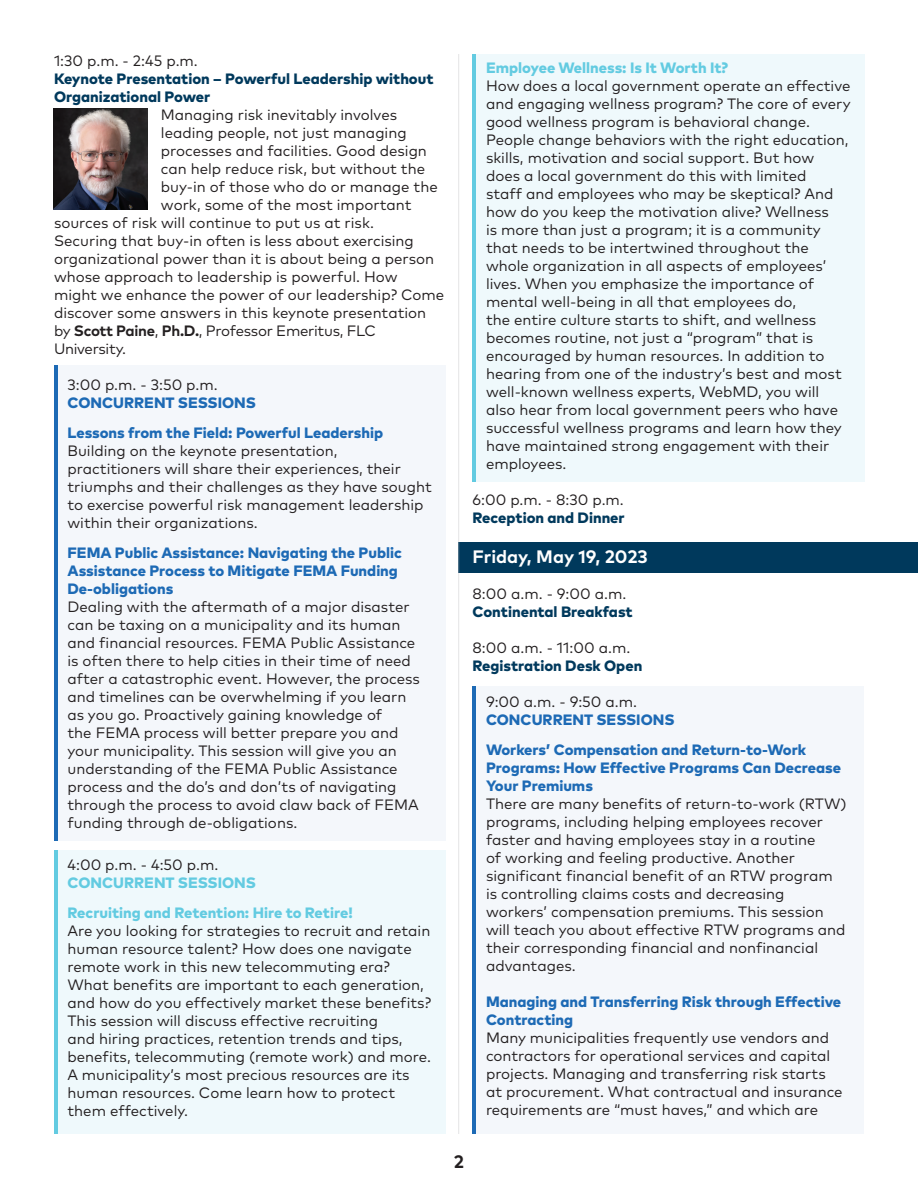
<style>
.page{position:relative;width:918px;height:1188px;background:#fff}
.page>*{position:absolute;margin:0;border:0;box-sizing:border-box;transform-origin:0 0}
.t1{font:700 18px "Mark Pro";color:#fff}
.t2{font:700 18px "Mark Pro";color:#231f20}
.t3{font:15px/18px "Mark Pro";color:#231f20}
.t4{font:800 15px/18px "Mark Pro";color:#1d6ab5}
.t5{font:800 15px/18px "Mark Pro";color:#00395c}
.t6{font:800 15px/30px "Mark Pro";color:#63cbe1}
.t7{font:15px "Mark Pro";letter-spacing:-.02em;color:#231f20}
.s1{font-weight:700}
</style>
<div class="page">
<div style="left:54px;top:365px;width:392px;height:475px;background:#f4f7fb"></div>
<div style="left:474px;top:54px;width:390px;height:428px;background:#eff9fc"></div>
<div style="left:472px;top:687px;width:392px;height:447px;background:#f4f7fb"></div>
<div style="left:55px;top:851px;width:391px;height:283px;background:#eff9fc"></div>
<div style="left:458px;top:543px;width:460px;height:30px;background:#00395c"></div>
<img style="left:53px;top:108px;width:94px;height:102px">
<hr style="left:54px;top:365px;width:3px;height:475px;background:#1d6ab5">
<hr style="left:54px;top:850px;width:3px;height:284px;background:#63cbe1">
<hr style="left:472px;top:687px;width:4px;height:447px;background:#1d6ab5">
<hr style="left:472px;top:54px;width:4px;height:428px;background:#63cbe1">
<hr style="left:458px;top:54px;width:1px;height:1080px;background:#c7c8ca">
<p class="t3" style="left:54px;top:50px;width:145px">1:30 p.m. - 2:45 p.m.</p>
<p class="t5" style="left:54px;top:68px;width:381px">Keynote Presentation – Powerful Leadership without<br>Organizational Power</p>
<p class="t3" style="left:161px;top:104px;width:238px">Managing risk inevitably involves</p>
<p class="t3" style="left:161px;top:122px;width:247px">leading people, not just managing</p>
<p class="t3" style="left:161px;top:140px;width:268px">processes and facilities. Good design</p>
<p class="t3" style="left:161px;top:158px;width:266px">can help reduce risk, but without the</p>
<p class="t3" style="left:161px;top:176px;width:278px">buy-in of those who do or manage the</p>
<p class="t3" style="left:161px;top:194px;width:252px">work, some of the most important</p>
<p class="t3" style="left:54px;top:212px;width:322px">sources of risk will continue to put us at risk.</p>
<p class="t3" style="left:54px;top:230px;width:361px">Securing that buy-in often is less about exercising</p>
<p class="t3" style="left:54px;top:248px;width:382px">organizational power than it is about being a person</p>
<p class="t3" style="left:54px;top:266px;width:345px">whose approach to leadership is powerful. How</p>
<p class="t3" style="left:54px;top:284px;width:392px">might we enhance the power of our leadership? Come</p>
<p class="t3" style="left:54px;top:302px;width:374px">discover some answers in this keynote presentation</p>
<p class="t7" style="left:54px;top:319px;width:323px">by <span class="s1">Scott Paine</span>, <span class="s1">Ph.D.</span>, Professor Emeritus, FLC</p>
<p class="t7" style="left:54px;top:337px;width:74px">University.</p>
<p class="t3" style="left:68px;top:374px;width:152px">3:00 p.m. - 3:50 p.m.</p>
<p class="t4" style="left:68px;top:386px;width:317px;line-height:30px">CONCURRENT SESSIONS<br>Lessons from the Field: Powerful Leadership</p>
<p class="t3" style="left:68px;top:440px;width:366px">Building on the keynote presentation, practitioners will share their experiences, their triumphs and their challenges as they have sought to exercise powerful risk management leadership within their organizations.</p>
<p class="t4" style="left:68px;top:542px;width:336px">FEMA Public Assistance: Navigating the Public<br>Assistance Process to Mitigate FEMA Funding<br>De-obligations</p>
<p class="t3" style="left:68px;top:596px;width:354px">Dealing with the aftermath of a major disaster can be taxing on a municipality and its human and financial resources. FEMA Public Assistance is often there to help cities in their time of need after a catastrophic event. However, the process and timelines can be overwhelming if you learn as you go. Proactively gaining knowledge of<br>the FEMA process will better prepare you and your municipality. This session will give you an understanding of the FEMA Public Assistance process and the do’s and don’ts of navigating through the process to avoid claw back of FEMA funding through de-obligations.</p>
<p class="t3" style="left:68px;top:854px;width:152px">4:00 p.m. - 4:50 p.m.</p>
<p class="t6" style="left:68px;top:866px;width:287px">CONCURRENT SESSIONS<br>Recruiting and Retention: Hire to Retire!</p>
<p class="t3" style="left:68px;top:920px;width:365px">Are you looking for strategies to recruit and retain human resource talent? How does one navigate remote work in this new telecommuting era?<br>What benefits are important to each generation, and how do you effectively market these benefits?<br>This session will discuss effective recruiting<br>and hiring practices, retention trends and tips, benefits, telecommuting (remote work) and more.<br>A municipality’s most precious resources are its human resources. Come learn how to protect them effectively.</p>
<p class="t6" style="left:486px;top:52px;width:244px">Employee Wellness: Is It Worth It?</p>
<p class="t3" style="left:486px;top:76px;width:366px">How does a local government operate an effective and engaging wellness program? The core of every good wellness program is behavioral change.<br>People change behaviors with the right education, skills, motivation and social support. But how does a local government do this with limited<br>staff and employees who may be skeptical? And how do you keep the motivation alive? Wellness<br>is more than just a program; it is a community that needs to be intertwined throughout the whole organization in all aspects of employees’ lives. When you emphasize the importance of mental well-being in all that employees do,<br>the entire culture starts to shift, and wellness becomes routine, not just a “program” that is encouraged by human resources. In addition to hearing from one of the industry’s best and most well-known wellness experts, WebMD, you will also hear from local government peers who have successful wellness programs and learn how they have maintained strong engagement with their employees.</p>
<p class="t3" style="left:472px;top:490px;width:153px">6:00 p.m. - 8:30 p.m.</p>
<p class="t5" style="left:472px;top:508px;width:154px">Reception and Dinner</p>
<p class="t1" style="left:472px;top:543px;width:177px">Friday, May 19, 2023</p>
<p class="t3" style="left:472px;top:583px;width:155px">8:00 a.m. - 9:00 a.m.</p>
<p class="t5" style="left:472px;top:601px;width:162px">Continental Breakfast</p>
<p class="t3" style="left:472px;top:637px;width:159px">8:00 a.m. - 11:00 a.m.</p>
<p class="t5" style="left:472px;top:655px;width:171px">Registration Desk Open</p>
<p class="t3" style="left:486px;top:691px;width:153px">9:00 a.m. - 9:50 a.m.</p>
<p class="t4" style="left:486px;top:703px;width:322px;line-height:30px">CONCURRENT SESSIONS<br>Workers’ Compensation and Return-to-Work</p>
<p class="t4" style="left:486px;top:757px;width:357px">Programs: How Effective Programs Can Decrease<br>Your Premiums</p>
<p class="t3" style="left:486px;top:793px;width:362px">There are many benefits of return-to-work (RTW) programs, including helping employees recover faster and having employees stay in a routine<br>of working and feeling productive. Another significant financial benefit of an RTW program is controlling claims costs and decreasing workers’ compensation premiums. This session will teach you about effective RTW programs and their corresponding financial and nonfinancial advantages.</p>
<p class="t4" style="left:486px;top:991px;width:357px">Managing and Transferring Risk through Effective<br>Contracting</p>
<p class="t3" style="left:486px;top:1027px;width:358px">Many municipalities frequently use vendors and contractors for operational services and capital projects. Managing and transferring risk starts at procurement. What contractual and insurance requirements are “must haves,” and which are</p>
<p class="t2" style="left:454px;top:1148px;width:12px">2</p>
</div>
